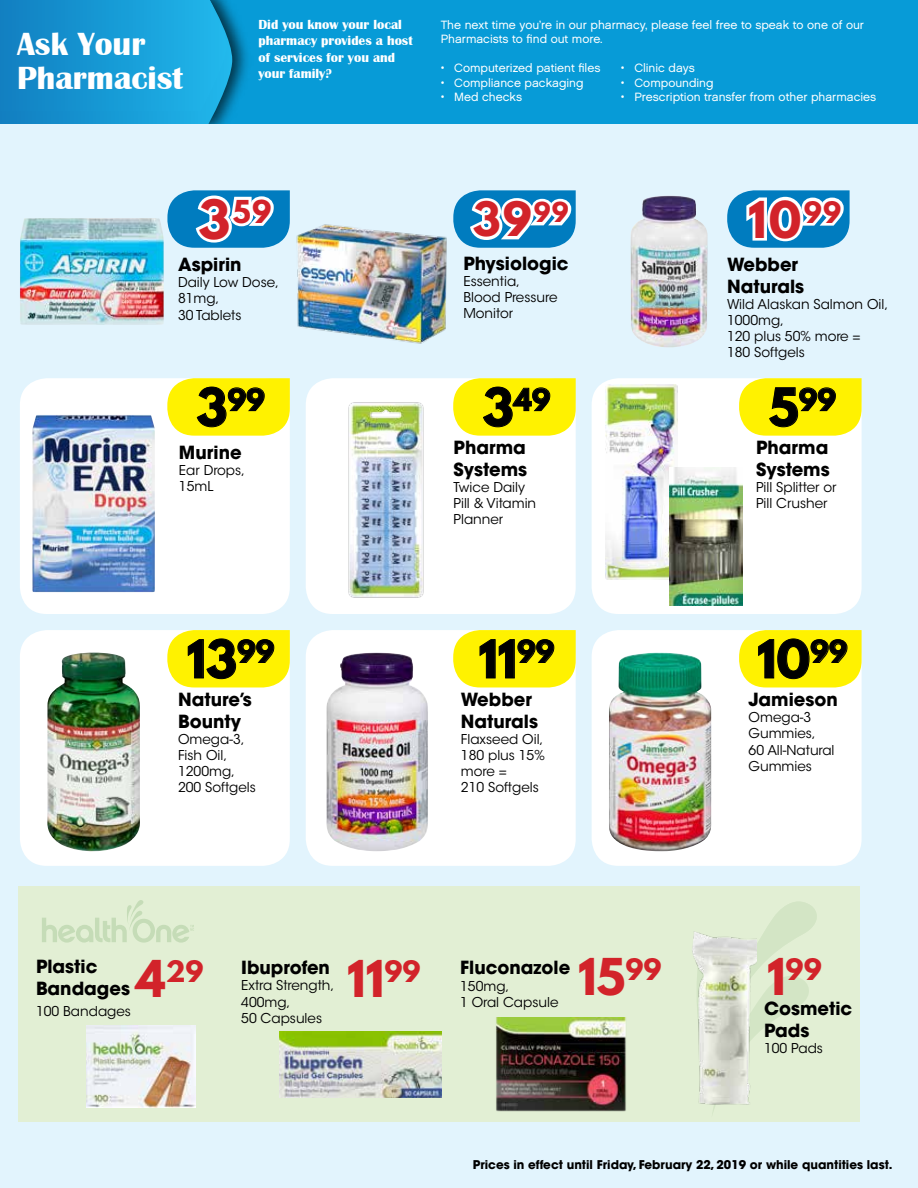
<style>
.page{position:relative;width:918px;height:1188px;background:#fff}
.page>*{position:absolute;margin:0;border:0;box-sizing:border-box;transform-origin:0 0}
.t1{font:700 46.5px "League Spartan";color:#000}
.t2{font:700 45px "League Spartan";color:#d2232a}
.t3{font:700 42px "League Spartan";color:#d2232a}
.t4{font:700 33px/34.5px "Britannic";color:#fff}
.t5{font:700 28.05px "League Spartan";color:#d2232a}
.t6{font:700 27.15px "League Spartan";color:#000}
.t7{font:700 26.25px "League Spartan";color:#d2232a}
.t8{font:700 18px/21.6px "ITC Avant Garde Std";color:#000}
.t9{font:13.5px/16.2px "ITC Avant Garde Std";color:#000}
.t10{font:700 13.5px/16.2px "Britannic";color:#fff}
.t11{font:12px/14.4px "Chalet London Nineteen Sixty";color:#fff}
.t12{font:700 12px "ITC Avant Garde Std";color:#000}
.s1{font-size:48px}
.s2{font-size:46.5px}
.s3{font-size:45px}
</style>
<div class="page">
<div style="left:0;top:0;width:918px;height:125px;background:#079bd7"></div>
<img style="left:232px;top:12px;width:15px;height:97px">
<svg style="left:0;top:0;width:232px;height:124px"></svg>
<div style="left:0;top:124px;width:918px;height:1064px;background:#e2f4fd"></div>
<div style="left:18px;top:887px;width:841px;height:235px;background:#e2efd4"></div>
<svg style="left:713px;top:902px;width:104px;height:209px"></svg>
<svg style="left:42px;top:900px;width:152px;height:43px"></svg>
<svg style="left:167px;top:190px;width:123px;height:58px;background:#5cabd6"></svg>
<svg style="left:727px;top:190px;width:123px;height:58px;background:#6eb4da"></svg>
<svg style="left:453px;top:190px;width:123px;height:58px;background:#6fb5db"></svg>
<div style="left:20px;top:378px;width:270px;height:236px;background:#fff;border-radius:27px"></div>
<svg style="left:167px;top:378px;width:123px;height:58px;background:#f2e613"></svg>
<div style="left:306px;top:378px;width:270px;height:236px;background:#fff;border-radius:27px"></div>
<svg style="left:453px;top:378px;width:123px;height:58px;background:#f2e613"></svg>
<div style="left:592px;top:378px;width:270px;height:236px;background:#fff;border-radius:27px"></div>
<svg style="left:739px;top:378px;width:123px;height:58px;background:#f1e613"></svg>
<div style="left:20px;top:630px;width:270px;height:236px;background:#fff;border-radius:27px"></div>
<svg style="left:167px;top:630px;width:123px;height:57px;background:#ede210"></svg>
<div style="left:306px;top:630px;width:270px;height:236px;background:#fff;border-radius:27px"></div>
<svg style="left:453px;top:630px;width:123px;height:57px;background:#f0e410"></svg>
<div style="left:592px;top:630px;width:270px;height:236px;background:#fff;border-radius:27px"></div>
<svg style="left:739px;top:630px;width:123px;height:57px;background:#ede210"></svg>
<img style="left:605px;top:385px;width:73px;height:195px">
<img style="left:348px;top:402px;width:76px;height:196px">
<img style="left:32px;top:415px;width:123px;height:177px">
<img style="left:47px;top:653px;width:93px;height:199px">
<img style="left:326px;top:653px;width:102px;height:198px">
<img style="left:609px;top:653px;width:102px;height:198px">
<img style="left:20px;top:218px;width:144px;height:107px">
<img style="left:287px;top:217px;width:175px;height:127px">
<img style="left:631px;top:196px;width:77px;height:151px">
<img style="left:692px;top:930px;width:65px;height:179px">
<img style="left:496px;top:1018px;width:130px;height:94px">
<img style="left:669px;top:468px;width:73px;height:137px">
<img style="left:87px;top:1026px;width:108px;height:81px">
<img style="left:279px;top:1032px;width:163px;height:65px">
<h3 class="t4" style="left:17px;top:27px;width:168px">Ask Your<br>Pharmacist</h3>
<p class="t10" style="left:258px;top:17px;width:156px">Did you know your local pharmacy provides a host of services for you and your family?</p>
<p class="t11" style="left:441px;top:18px;width:425px">The next time you’re in our pharmacy, please feel free to speak to one of our<br>Pharmacists to find out more.</p>
<p class="t11" style="left:441px;top:61px;width:161px">• Computerized patient files</p>
<p class="t11" style="left:441px;top:75px;width:144px">• Compliance packaging</p>
<p class="t11" style="left:441px;top:90px;width:83px">• Med checks</p>
<p class="t11" style="left:621px;top:61px;width:75px">• Clinic days</p>
<p class="t11" style="left:621px;top:75px;width:94px">• Compounding</p>
<p class="t11" style="left:621px;top:90px;width:257px">• Prescription transfer from other pharmacies</p>
<h3 class="t5" style="left:198px;top:190px;width:74px"><span class="s1">3</span>59</h3>
<h3 class="t3" style="left:473px;top:187px;width:98px">39<sup>99</sup></h3>
<h2 class="t2" style="left:748px;top:184px;width:95px">10<sup>99</sup></h2>
<h3 class="t8" style="left:178px;top:253px;width:65px">Aspirin</h3>
<p class="t9" style="left:178px;top:274px;width:103px">Daily Low Dose,<br>81mg,<br>30 Tablets</p>
<h3 class="t8" style="left:463px;top:252px;width:107px">Physiologic</h3>
<p class="t9" style="left:463px;top:273px;width:96px">Essentia,<br>Blood Pressure<br>Monitor</p>
<h3 class="t8" style="left:727px;top:253px;width:79px">Webber<br>Naturals</h3>
<p class="t9" style="left:727px;top:296px;width:163px">Wild Alaskan Salmon Oil,<br>1000mg,<br>120 plus 50% more =<br>180 Softgels</p>
<h3 class="t6" style="left:197px;top:378px;width:70px"><span class="s2">3</span>99</h3>
<h3 class="t6" style="left:483px;top:378px;width:69px"><span class="s2">3</span>49</h3>
<h3 class="t6" style="left:769px;top:378px;width:69px"><span class="s2">5</span>99</h3>
<h3 class="t8" style="left:179px;top:441px;width:64px">Murine</h3>
<p class="t9" style="left:179px;top:462px;width:68px">Ear Drops,<br>15mL</p>
<h3 class="t8" style="left:454px;top:437px;width:75px">Pharma<br>Systems</h3>
<p class="t9" style="left:454px;top:479px;width:84px">Twice Daily<br>Pill &amp; Vitamin<br>Planner</p>
<h3 class="t8" style="left:756px;top:437px;width:75px">Pharma<br>Systems</h3>
<p class="t9" style="left:756px;top:479px;width:82px">Pill Splitter or<br>Pill Crusher</p>
<h1 class="t1" style="left:187px;top:623px;width:89px">13<sup>99</sup></h1>
<h1 class="t1" style="left:479px;top:623px;width:77px">11<sup>99</sup></h1>
<h1 class="t1" style="left:757px;top:623px;width:92px">10<sup>99</sup></h1>
<h3 class="t8" style="left:178px;top:688px;width:75px">Nature’s<br>Bounty</h3>
<p class="t9" style="left:178px;top:731px;width:79px">Omega-3,<br>Fish Oil,<br>1200mg,<br>200 Softgels</p>
<h3 class="t8" style="left:461px;top:688px;width:79px">Webber<br>Naturals</h3>
<p class="t9" style="left:461px;top:731px;width:85px">Flaxseed Oil,<br>180 plus 15% more =<br>210 Softgels</p>
<h3 class="t8" style="left:749px;top:688px;width:91px">Jamieson</h3>
<p class="t9" style="left:749px;top:709px;width:87px">Omega-3<br>Gummies,<br>60 All-Natural<br>Gummies</p>
<h3 class="t8" style="left:36px;top:956px;width:63px">Plastic</h3>
<h3 class="t7" style="left:136px;top:951px;width:69px"><span class="s3">4</span>29</h3>
<h3 class="t8" style="left:36px;top:977px;width:96px">Bandages</h3>
<p class="t9" style="left:36px;top:1003px;width:97px">100 Bandages</p>
<h3 class="t8" style="left:241px;top:957px;width:90px">Ibuprofen</h3>
<p class="t9" style="left:241px;top:978px;width:95px">Extra Strength,<br>400mg,<br>50 Capsules</p>
<h2 class="t2" style="left:347px;top:943px;width:75px">11<sup>99</sup></h2>
<h3 class="t8" style="left:460px;top:957px;width:112px">Fluconazole</h3>
<p class="t9" style="left:460px;top:978px;width:100px">150mg,<br>1 Oral Capsule</p>
<h2 class="t2" style="left:578px;top:942px;width:85px">15<sup>99</sup></h2>
<h3 class="t7" style="left:767px;top:949px;width:56px"><span class="s3">1</span>99</h3>
<h3 class="t8" style="left:764px;top:997px;width:90px">Cosmetic<br>Pads</h3>
<p class="t9" style="left:764px;top:1040px;width:60px">100 Pads</p>
<p class="t12" style="left:473px;top:1157px;width:422px">Prices in effect until Friday, February 22, 2019 or while quantities last.</p>
</div>
